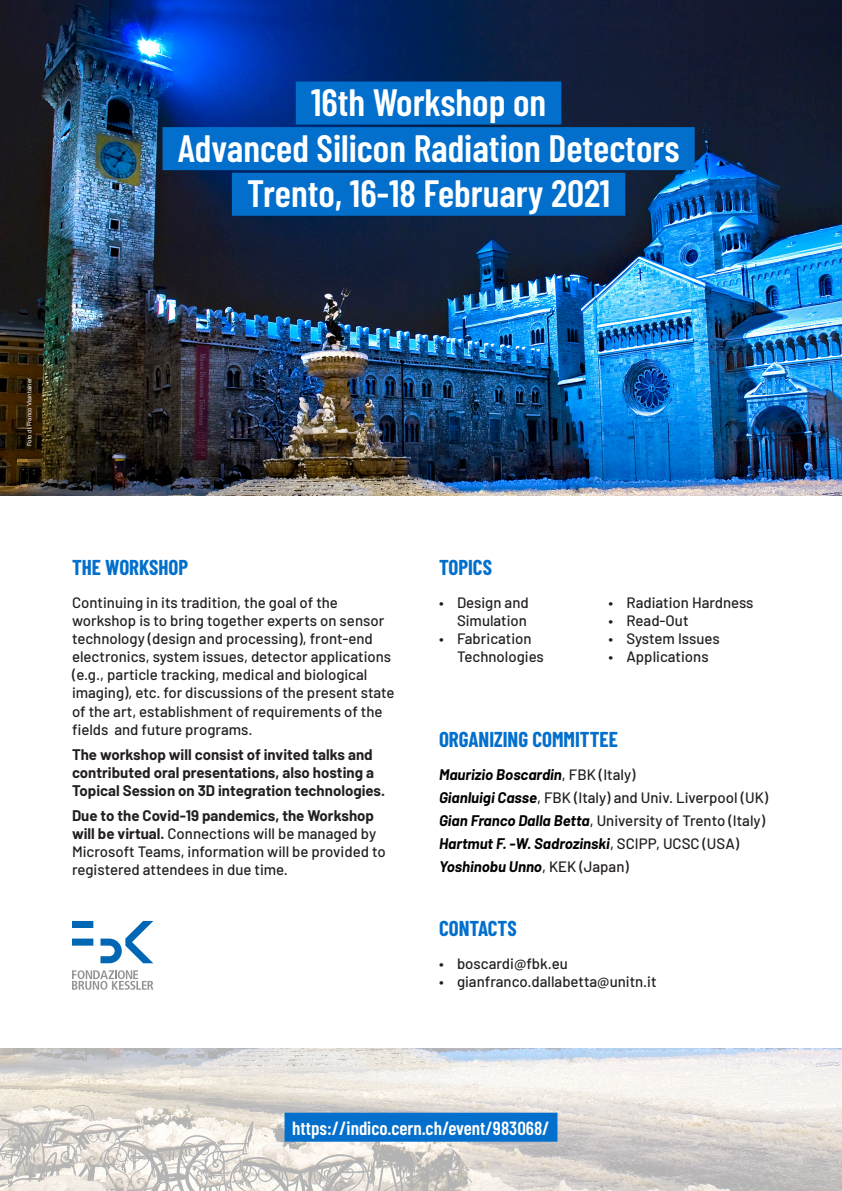
<style>
.page{position:relative;width:842px;height:1191px;background:#fff}
.page>*{position:absolute;margin:0;border:0;box-sizing:border-box;transform-origin:0 0}
.t1{font:600 38px "Barlow Condensed";color:#fff}
.t2{font:700 21px "Barlow Condensed";color:#026fcc}
.t3{font:600 19px "Barlow Condensed";color:#fff}
.t4{font:500 15px/18.1px "Barlow";color:#231f20}
.t5{font:700 15px/18.1px "Barlow";color:#231f20}
.t6{font:italic 700 15px "Barlow";color:#000}
.t7{font:6px "Helvetica";color:#fff}
.s1{font-weight:700}
.s2{font-weight:500;font-style:normal;color:#231f20}
.s3{font-weight:700;font-style:italic;color:#000}
.s4{color:#026fcc}
</style>
<div class="page">
<img style="left:0;top:1048px;width:842px;height:143px">
<img style="left:0;top:0;width:842px;height:495px">
<div style="left:284px;top:1112px;width:273px;height:29px;background:#026fcc"></div>
<div style="left:296px;top:81px;width:265px;height:43px;background:#026fcc"></div>
<div style="left:162px;top:127px;width:533px;height:43px;background:#026fcc"></div>
<div style="left:232px;top:173px;width:393px;height:43px;background:#026fcc"></div>
<svg style="left:72px;top:970px;width:81px;height:19px"></svg>
<svg style="left:72px;top:921px;width:81px;height:42px"></svg>
<p class="t1" style="left:311px;top:75px;width:237px">16th Workshop on</p>
<p class="t1" style="left:178px;top:121px;width:503px">Advanced Silicon Radiation Detectors</p>
<p class="t1" style="left:247px;top:166px;width:364px">Trento, 16-18 February 2021</p>
<p class="t7" style="left:25px;top:446px;width:70px;rotate:-90deg">Foto di Franco Visintainer</p>
<p class="t2" style="left:72px;top:553px;width:118px">THE WORKSHOP</p>
<p class="t2" style="left:439px;top:553px;width:55px">TOPICS</p>
<p class="t4" style="left:72px;top:592px;width:324px">Continuing in its tradition, the goal of the workshop is to bring together experts on sensor technology (design and processing), front-end electronics, system issues, detector applications (e.g., particle tracking, medical and biological imaging), etc. for discussions of the present state of the art, establishment of requirements of the fields and future programs.</p>
<p class="t5" style="left:72px;top:744px;width:315px">The workshop will consist of invited talks and contributed oral presentations, also hosting a<br>Topical Session on 3D integration technologies.</p>
<p class="t4" style="left:72px;top:805px;width:315px"><span class="s1">Due to the Covid-19 pandemics, the Workshop will be virtual.</span> Connections will be managed by Microsoft Teams, information will be provided to registered attendees in due time.</p>
<p class="t4" style="left:439px;top:592px;width:91px;text-align:right">• Design and<br>Simulation</p>
<p class="t4" style="left:457px;top:628px;width:88px;text-indent:-18px">• Fabrication<br>Technologies</p>
<p class="t4" style="left:608px;top:592px;width:147px">• Radiation Hardness</p>
<p class="t4" style="left:608px;top:610px;width:82px">• Read-Out</p>
<p class="t4" style="left:608px;top:628px;width:113px">• System Issues</p>
<p class="t4" style="left:608px;top:646px;width:102px">• Applications</p>
<p class="t2" style="left:439px;top:724px;width:181px">ORGANIZING COMMITTEE</p>
<p class="t6" style="left:439px;top:763px;width:198px">Maurizio Boscardin<span class="s2">, FBK (Italy)</span></p>
<p class="t4" style="left:439px;top:787px;width:331px"><span class="s3">Gianluigi Casse</span>, FBK (Italy) and Univ. Liverpool (UK)</p>
<p class="t4" style="left:439px;top:810px;width:327px"><span class="s3">Gian Franco Dalla Betta</span>, University of Trento (Italy)</p>
<p class="t6" style="left:439px;top:832px;width:302px">Hartmut F. -W. Sadrozinski<span class="s2">, SCIPP, UCSC (USA)</span></p>
<p class="t6" style="left:439px;top:855px;width:191px">Yoshinobu Unno<span class="s2">, KEK (Japan)</span></p>
<p class="t2" style="left:439px;top:914px;width:79px">CONTACTS</p>
<p class="t4" style="left:439px;top:953px;width:130px">• boscardi@fbk.eu</p>
<p class="t4" style="left:439px;top:971px;width:219px">• gianfranco.dallabetta@unitn.it</p>
<p class="t3" style="left:292px;top:1114px;width:267px">https://indico.cern.ch/event/983068/ <span class="s4">.</span></p>
</div>
